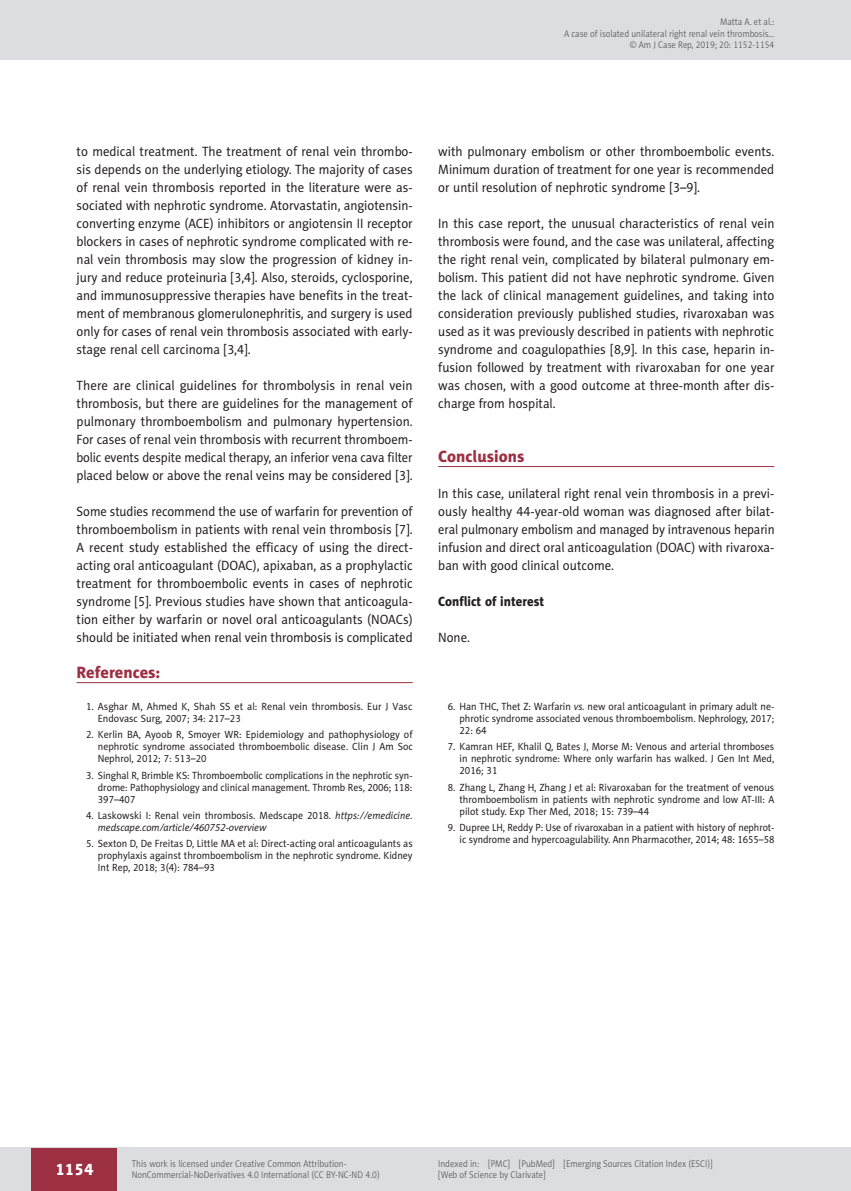
<style>
.page{position:relative;width:851px;height:1191px;background:#fff}
.page>*{position:absolute;margin:0;border:0;box-sizing:border-box;transform-origin:0 0}
.AJCR_Headline_1{font:16.5px "Naomi Sans EFN Heavy";color:#9d2f42}
.AJCR_Referencje_Tytu{font:16.5px "Naomi Sans EFN Heavy";color:#9d2f42}
.t1{font:16.5px "Naomi Sans EFN Heavy";color:#fff}
.AJCR_Body{font:13.5px/18px "Naomi Sans EFN";color:#231f20;text-align:justify;scale:.95 1}
.AJCR_Body-2{font:13.5px/18px "Naomi Sans EFN";color:#231f20;text-align:justify;scale:.94 1}
.AJCR_Body-3{font:13.5px/18px "Naomi Sans EFN";color:#231f20;text-align:justify;scale:.96 1}
.AJCR_Headline_2{font:13.5px "Naomi Sans EFN Heavy";color:#231f20;scale:.95 1}
.AJCR_Referencje_punk{font:10.5px/12px "Naomi Sans EFN";color:#231f20;text-align:justify;scale:.95 1}
.AJCR_Referencje_punk-2{font:10.5px/12px "Naomi Sans EFN";color:#231f20;scale:.96 1}
.AJCR_Referencje_punk-3{font:10.5px/12px "Naomi Sans EFN";color:#231f20;text-align:justify;scale:.94 1}
.AJCR_Referencje_punk-4{font:10.5px/12px "Naomi Sans EFN";color:#231f20;text-align:right;scale:.93 1}
.AJCR_Referencje_punk-5{font:italic 10.5px/12px "Naomi Sans EFN";color:#231f20;scale:.95 1}
.AJCR_pagina_zywa{font:9.75px/11.2px "Naomi Sans EFN Light";color:#57585a;scale:.9 1}
.AJCR_pagina_sygnatur{font:9.75px "Naomi Sans EFN Light";color:#57585a;scale:.9 1}
.s1{font-style:normal}
.s2{font-style:italic}
</style>
<div class="page">
<hr style="left:438px;top:466px;width:336px;height:1px;background:#9d2f42">
<hr style="left:77px;top:682px;width:335px;height:1px;background:#9d2f42">
<div style="left:0;top:1148px;width:850px;height:43px;background:#dcdddf"></div>
<div style="left:32px;top:1147px;width:85px;height:43px;background:#9d2f42"></div>
<div style="left:0;top:0;width:850px;height:60px;background:#dcdddf"></div>
<p class="AJCR_pagina_zywa" style="left:564px;top:16px;width:235px;text-align:right">Matta A. et al.:<br>A case of isolated unilateral right renal vein thrombosis…</p>
<p class="AJCR_pagina_sygnatur" style="left:629px;top:39px;width:162px">© Am J Case Rep, 2019; 20: 1152-1154</p>
<p class="AJCR_Body" style="left:77px;top:142px;width:355px">to medical treatment. The treatment of renal vein thrombo&shy;sis depends on the underlying etiology. The majority of cases of renal vein thrombosis reported in the literature were as&shy;sociated with nephrotic syndrome. Atorvastatin, angiotensin&shy;converting enzyme (ACE) inhibitors or angiotensin II receptor blockers in cases of nephrotic syndrome complicated with re&shy;nal vein thrombosis may slow the progression of kidney in&shy;jury and reduce proteinuria [3,4]. Also, steroids, cyclosporine, and immunosuppressive therapies have benefits in the treat&shy;ment of membranous glomerulonephritis, and surgery is used only for cases of renal vein thrombosis associated with early&shy;stage renal cell carcinoma [3,4].</p>
<p class="AJCR_Body-3" style="left:77px;top:376px;width:351px">There are clinical guidelines for thrombolysis in renal vein thrombosis, but there are guidelines for the management of pulmonary thromboembolism and pulmonary hypertension.<br>For cases of renal vein thrombosis with recurrent thromboem&shy;bolic events despite medical therapy, an inferior vena cava filter placed below or above the renal veins may be considered [3].</p>
<p class="AJCR_Body-2" style="left:77px;top:502px;width:359px">Some studies recommend the use of warfarin for prevention of thromboembolism in patients with renal vein thrombosis [7].<br>A recent study established the efficacy of using the direct&shy;acting oral anticoagulant (DOAC), apixaban, as a prophylactic treatment for thromboembolic events in cases of nephrotic syndrome [5]. Previous studies have shown that anticoagula&shy;tion either by warfarin or novel oral anticoagulants (NOACs) should be initiated when renal vein thrombosis is complicated</p>
<p class="AJCR_Referencje_Tytu" style="left:77px;top:662px;width:85px">References:</p>
<p class="AJCR_Referencje_punk-2" style="left:98px;top:700px;width:329px;text-indent:-12px">1. Asghar M, Ahmed K, Shah SS et al: Renal vein thrombosis. Eur J Vasc<br>Endovasc Surg, 2007; 34: 217–23</p>
<p class="AJCR_Referencje_punk-2" style="left:98px;top:729px;width:329px;text-align:justify;text-indent:-12px">2. Kerlin BA, Ayoob R, Smoyer WR: Epidemiology and pathophysiology of nephrotic syndrome associated thromboembolic disease. Clin J Am Soc Nephrol, 2012; 7: 513–20</p>
<p class="AJCR_Referencje_punk-3" style="left:98px;top:769px;width:336px;text-indent:-12px">3. Singhal R, Brimble KS: Thromboembolic complications in the nephrotic syn&shy;drome: Pathophysiology and clinical management. Thromb Res, 2006; 118:<br>397–407</p>
<p class="AJCR_Referencje_punk-5" style="left:98px;top:809px;width:333px;text-indent:-12px"><span class="s1">4. Laskowski I: Renal vein thrombosis. Medscape 2018.</span> https://emedicine. medscape.com/article/460752-overview</p>
<p class="AJCR_Referencje_punk" style="left:98px;top:837px;width:333px;text-indent:-12px">5. Sexton D, De Freitas D, Little MA et al: Direct-acting oral anticoagulants as prophylaxis against thromboembolism in the nephrotic syndrome. Kidney Int Rep, 2018; 3(4): 784–93</p>
<p class="AJCR_Body" style="left:438px;top:142px;width:355px">with pulmonary embolism or other thromboembolic events.<br>Minimum duration of treatment for one year is recommended or until resolution of nephrotic syndrome [3–9].</p>
<p class="AJCR_Body" style="left:438px;top:214px;width:355px">In this case report, the unusual characteristics of renal vein thrombosis were found, and the case was unilateral, affecting the right renal vein, complicated by bilateral pulmonary em&shy;bolism. This patient did not have nephrotic syndrome. Given the lack of clinical management guidelines, and taking into consideration previously published studies, rivaroxaban was used as it was previously described in patients with nephrotic syndrome and coagulopathies [8,9]. In this case, heparin in&shy;fusion followed by treatment with rivaroxaban for one year was chosen, with a good outcome at three-month after dis&shy;charge from hospital.</p>
<p class="AJCR_Headline_1" style="left:438px;top:446px;width:88px">Conclusions</p>
<p class="AJCR_Body" style="left:438px;top:484px;width:355px">In this case, unilateral right renal vein thrombosis in a previ&shy;ously healthy 44-year-old woman was diagnosed after bilat&shy;eral pulmonary embolism and managed by intravenous heparin infusion and direct oral anticoagulation (DOAC) with rivaroxa&shy;ban with good clinical outcome.</p>
<p class="AJCR_Headline_2" style="left:438px;top:593px;width:113px">Conflict of interest</p>
<p class="AJCR_Body" style="left:438px;top:628px;width:35px">None.</p>
<p class="AJCR_Referencje_punk" style="left:459px;top:700px;width:333px;text-indent:-12px">6. Han THC, Thet Z: Warfarin <span class="s2">vs.</span> new oral anticoagulant in primary adult ne&shy;phrotic syndrome associated venous thromboembolism. Nephrology, 2017; 22: 64</p>
<p class="AJCR_Referencje_punk" style="left:459px;top:741px;width:333px;text-indent:-12px">7. Kamran HEF, Khalil Q, Bates J, Morse M: Venous and arterial thromboses in nephrotic syndrome: Where only warfarin has walked. J Gen Int Med, 2016; 31</p>
<p class="AJCR_Referencje_punk" style="left:459px;top:781px;width:333px;text-indent:-12px">8. Zhang L, Zhang H, Zhang J et al: Rivaroxaban for the treatment of venous thromboembolism in patients with nephrotic syndrome and low AT-III: A pilot study. Exp Ther Med, 2018; 15: 739–44</p>
<p class="AJCR_Referencje_punk-4" style="left:447px;top:821px;width:353px">9. Dupree LH, Reddy P: Use of rivaroxaban in a patient with history of nephrot&shy;ic syndrome and hypercoagulability. Ann Pharmacother, 2014; 48: 1655–58</p>
<p class="t1" style="left:55px;top:1159px;width:40px">1154</p>
<p class="AJCR_pagina_zywa" style="left:132px;top:1158px;width:277px">This work is licensed under Creative Common Attribution-<br>NonCommercial-NoDerivatives 4.0 International (CC BY-NC-ND 4.0)</p>
<p class="AJCR_pagina_zywa" style="left:438px;top:1158px;width:306px">Indexed in: [PMC] [PubMed] [Emerging Sources Citation Index (ESCI)] [Web of Science by Clarivate]</p>
</div>
